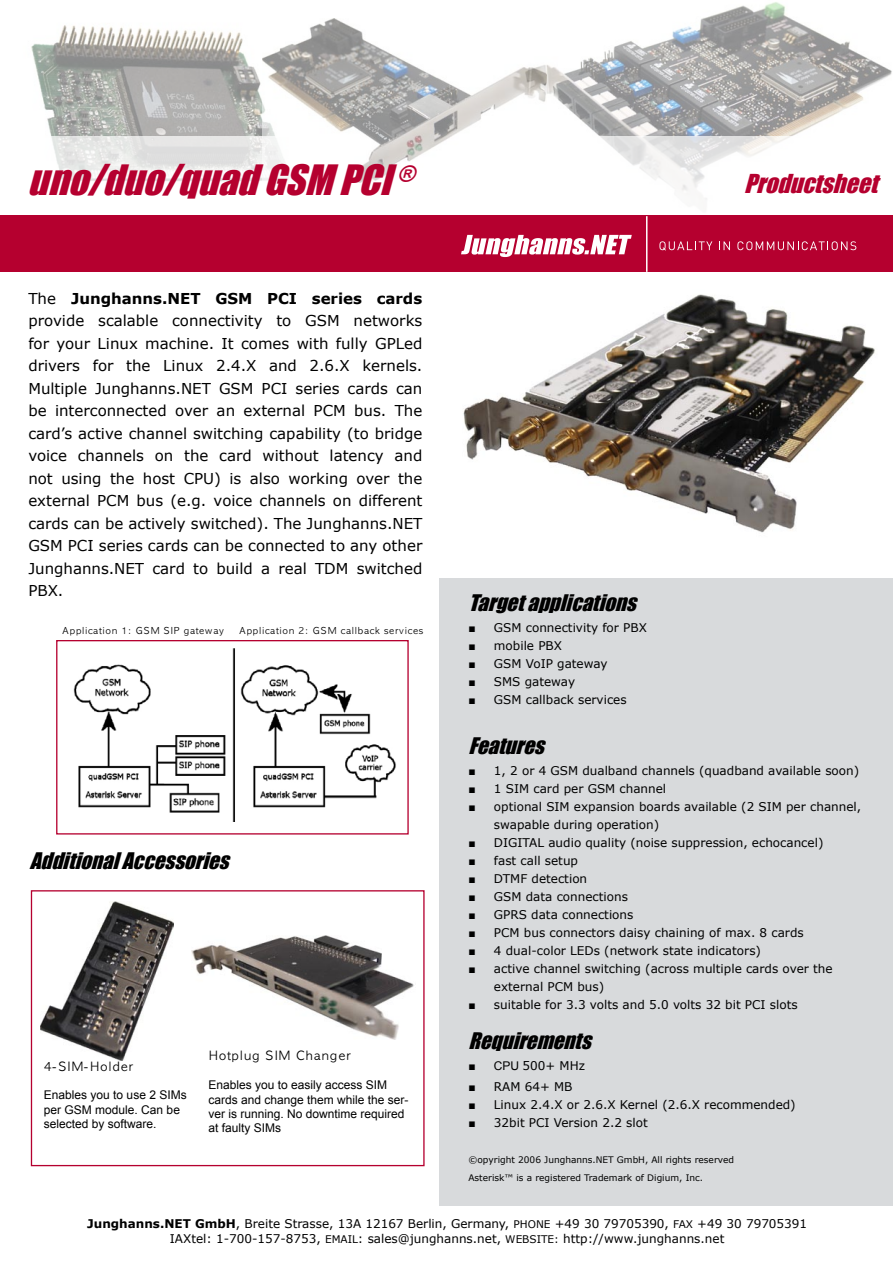
<style>
.page{position:relative;width:893px;height:1263px;background:#fff}
.page>*{position:absolute;margin:0;border:0;box-sizing:border-box;transform-origin:0 0}
.t1{font:italic 38.4px "Impact";color:#b5002f}
.t2{font:italic 24px "Impact";color:#b5002f}
.t3{font:italic 21px "Impact";color:#000}
.t4{font:15px/22.5px "Verdana";color:#000;text-align:justify}
.t5{font:12px/18px "Verdana";color:#000}
.t6{font:12px/14.4px "Arial";color:#000}
.t7{font:12px "Apple Gothic";color:#000}
.t8{font:9px/18px "Verdana";color:#000}
.t9{font:9px "Apple Gothic";color:#000}
.s1{font-weight:700}
.s2{font-family:"Arial"}
.s3{font-size:10.5px}
</style>
<div class="page">
<div style="left:439px;top:578px;width:454px;height:628px;background:#d8dadc"></div>
<img style="left:73px;top:648px;width:323px;height:174px">
<div style="left:56px;top:640px;width:353px;height:194px;border:1px solid #b5002f"></div>
<img style="left:547px;top:2px;width:345px;height:134px">
<img style="left:31px;top:25px;width:231px;height:111px">
<svg style="left:0;top:136px;width:893px;height:80px"></svg>
<img style="left:262px;top:18px;width:285px;height:165px">
<div style="left:31px;top:890px;width:394px;height:276px;border:1px solid #b5002f"></div>
<img style="left:463px;top:294px;width:412px;height:239px">
<img style="left:40px;top:901px;width:134px;height:159px">
<img style="left:191px;top:936px;width:223px;height:103px">
<div style="left:0;top:216px;width:893px;height:56px;background:#b5002f"></div>
<svg style="left:461px;top:235px;width:171px;height:22px"></svg>
<svg style="left:659px;top:241px;width:53px;height:10px"></svg>
<svg style="left:719px;top:241px;width:11px;height:9px"></svg>
<svg style="left:737px;top:241px;width:119px;height:9px"></svg>
<hr style="left:646px;top:216px;width:1px;height:56px;background:#fff">
<h1 class="t1" style="left:28px;top:156px;width:396px">uno/duo/quadGSM PCI<sup>®</sup></h1>
<h2 class="t2" style="left:744px;top:168px;width:142px">Productsheet</h2>
<p class="t4" style="left:28px;top:287px;width:396px">The <span class="s1">Junghanns.NET GSM PCI series cards </span>provide scalable connectivity to GSM networks for your Linux machine. It comes with fully GPLed drivers for the Linux 2.4.X and 2.6.X kernels.<br>Multiple Junghanns.NET</p>
<p class="t4" style="left:28px;top:377px;width:396px;text-align:left;text-indent:191px">GSM PCI series cards can be interconnected over an external PCM bus. The card’s active channel switching capability (to bridge voice channels on the card without latency and not using the host CPU) is also working over the external PCM bus (e.g. voice channels on different cards can be actively switched). The Junghanns.NET GSM PCI series cards can be connected to any other Junghanns.NET</p>
<p class="t4" style="left:152px;top:557px;width:271px">card to build a real TDM switched</p>
<p class="t4" style="left:28px;top:579px;width:37px">PBX.</p>
<p class="t9" style="left:62px;top:626px;width:164px">Application 1: GSM SIP gateway</p>
<p class="t9" style="left:239px;top:626px;width:186px">Application 2: GSM callback services</p>
<h3 class="t3" style="left:30px;top:848px;width:207px">AdditionalAccessories</h3>
<p class="t7" style="left:44px;top:1060px;width:91px">4-SIM-Holder</p>
<p class="t6" style="left:44px;top:1088px;width:144px">Enables you to use 2 SIMs per GSM module. Can be selected by software.</p>
<p class="t7" style="left:208px;top:1050px;width:144px">Hotplug SIM Changer</p>
<p class="t6" style="left:208px;top:1078px;width:202px">Enables you to easily access SIM cards and change them while the ser&shy;ver is running. No downtime required at faulty SIMs</p>
<h3 class="t3" style="left:468px;top:589px;width:176px">Targetapplications</h3>
<p class="t5" style="left:468px;top:618px;width:179px"><span class="s2">■</span> GSM connectivity for PBX</p>
<p class="t5" style="left:468px;top:636px;width:94px"><span class="s2">■</span> mobile PBX</p>
<p class="t5" style="left:468px;top:654px;width:141px"><span class="s2">■</span> GSM VoIP gateway</p>
<p class="t5" style="left:468px;top:672px;width:108px"><span class="s2">■</span> SM S gateway</p>
<p class="t5" style="left:468px;top:690px;width:160px"><span class="s2">■</span> GSM callback services</p>
<h3 class="t3" style="left:468px;top:733px;width:84px">Features</h3>
<p class="t5" style="left:468px;top:761px;width:392px"><span class="s2">■</span> 1, 2 or 4 GSM dualband channels (quadband available soon)</p>
<p class="t5" style="left:468px;top:779px;width:199px"><span class="s2">■</span> 1 SIM card per GSM channel</p>
<p class="t5" style="left:494px;top:797px;width:369px;text-indent:-26px"><span class="s2">■</span> optional SIM expansion boards available (2 SIM per channel, swapable during operation)</p>
<p class="t5" style="left:468px;top:833px;width:356px"><span class="s2">■</span> DIGITAL audio quality (noise suppression, echocancel)</p>
<p class="t5" style="left:468px;top:851px;width:111px"><span class="s2">■</span> fast call setup</p>
<p class="t5" style="left:468px;top:869px;width:120px"><span class="s2">■</span> DTM F detection</p>
<p class="t5" style="left:468px;top:887px;width:161px"><span class="s2">■</span> GSM data connections</p>
<p class="t5" style="left:468px;top:905px;width:166px"><span class="s2">■</span> GPRS data connections</p>
<p class="t5" style="left:468px;top:923px;width:337px"><span class="s2">■</span> PCM bus connectors daisy chaining of max. 8 cards</p>
<p class="t5" style="left:468px;top:941px;width:294px"><span class="s2">■</span> 4 dual-color LEDs (network state indicators)</p>
<p class="t5" style="left:494px;top:959px;width:340px;text-indent:-25px"><span class="s2">■</span> active channel switching (across multiple cards over the external PCM bus)</p>
<p class="t5" style="left:468px;top:995px;width:331px"><span class="s2">■</span> suitable for 3.3 volts and 5.0 volts 32 bit PCI slots</p>
<h3 class="t3" style="left:468px;top:1027px;width:130px">Requirements</h3>
<p class="t5" style="left:468px;top:1056px;width:118px"><span class="s2">■ CPU</span> 500+ MHz</p>
<p class="t5" style="left:468px;top:1077px;width:106px"><span class="s2">■</span> RAM 64+ M B</p>
<p class="t5" style="left:468px;top:1095px;width:329px"><span class="s2">■</span> Linux 2.4.X or 2.6.X Kernel (2.6.X recommended)</p>
<p class="t5" style="left:468px;top:1113px;width:181px"><span class="s2">■</span> 32bit PCI Version 2.2 slot</p>
<p class="t8" style="left:468px;top:1150px;width:135px">©opyright 2006 Junghanns.NET</p>
<p class="t8" style="left:468px;top:1150px;width:267px;text-indent:148px">GmbH , All rights reserved<br>Asterisk™ is a registered Trademark of Digium, Inc.</p>
<p class="t5" style="left:87px;top:1216px;width:721px;line-height:14.4px;text-align:center"><span class="s1">Junghanns.NET GmbH</span>, Breite Strasse, 13A 12167 Berlin, Germany, <span class="s3">Phone</span> +49 30 79705390, <span class="s3">Fax</span> +49 30 79705391<br>IAXtel: 1-700-157-8753, <span class="s3">Email</span>: sales@junghanns.net, <span class="s3">Website:</span> http://www.junghanns.net</p>
</div>
